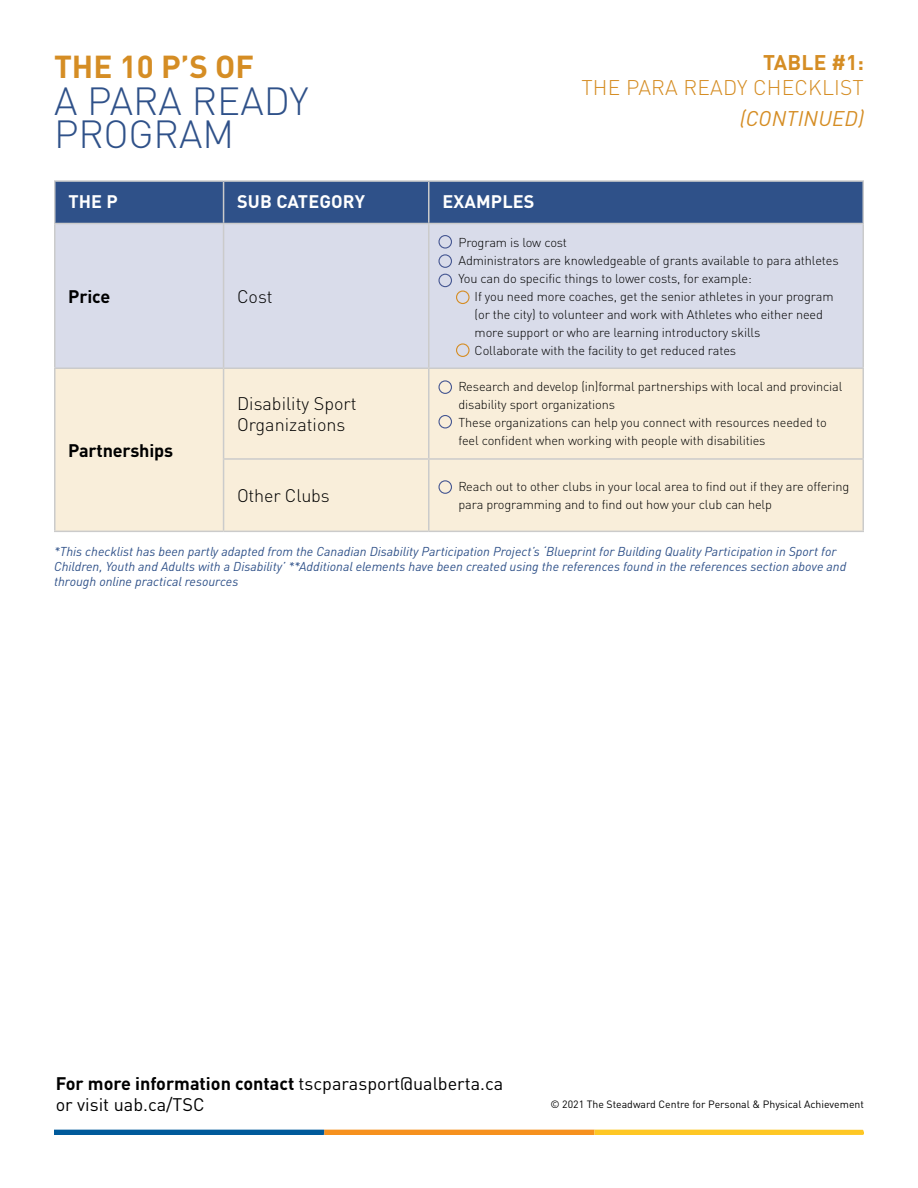
<style>
.page{position:relative;width:918px;height:1188px;background:#fff}
.page>*{position:absolute;margin:0;border:0;box-sizing:border-box;transform-origin:0 0}
.t1{font:300 38.7px/33.2px "DIN Pro";color:#2f5189}
.t2{font:700 31.35px "DIN Pro";color:#d58d24}
.t3{font:300 21px "DIN Pro";letter-spacing:.01em;color:#d58d24}
.t4{font:italic 21px "DIN Pro";letter-spacing:.01em;color:#d58d24}
.t5{font:700 21px "DIN Pro";letter-spacing:.01em;color:#d58d24}
.t6{font:18px/21.6px "DIN Pro";color:#000}
.t7{font:300 18px/21.6px "DIN Pro";color:#000}
.t8{font:700 18px "DIN Pro";letter-spacing:.01em;color:#fff}
.t9{font:700 18px "DIN Pro";letter-spacing:-.01em;color:#000}
.t10{font:300 12.75px/18px "DIN Pro";letter-spacing:-.01em;color:#000}
.t11{font:italic 12.75px/15.3px "DIN Pro";color:#2f5189}
.t12{font:10.5px "DIN Pro";color:#000}
.s1{font-weight:700}
</style>
<div class="page">
<svg style="left:54px;top:1130px;width:810px;height:5px;background:#a6904a"></svg>
<div style="left:56px;top:182px;width:806px;height:41px;background:#2f5189"></div>
<div style="left:56px;top:224px;width:806px;height:143px;background:#d9dcea"></div>
<div style="left:56px;top:369px;width:806px;height:162px;background:#f9eeda"></div>
<hr style="left:54px;top:180px;width:170px;height:2px;background:#cbcbcb">
<hr style="left:54px;top:182px;width:2px;height:41px;background:#cbcbcb">
<hr style="left:224px;top:180px;width:205px;height:2px;background:#cbcbcb">
<hr style="left:223px;top:182px;width:1px;height:41px;background:#cbcbcb">
<hr style="left:429px;top:180px;width:435px;height:2px;background:#cbcbcb">
<hr style="left:428px;top:182px;width:2px;height:41px;background:#cbcbcb">
<hr style="left:862px;top:182px;width:2px;height:41px;background:#cbcbcb">
<hr style="left:54px;top:223px;width:170px;height:1px;background:#cbcbcb">
<hr style="left:54px;top:224px;width:2px;height:143px;background:#cbcbcb">
<hr style="left:224px;top:223px;width:205px;height:1px;background:#cbcbcb">
<hr style="left:223px;top:224px;width:1px;height:143px;background:#cbcbcb">
<hr style="left:429px;top:223px;width:435px;height:1px;background:#cbcbcb">
<hr style="left:428px;top:224px;width:2px;height:143px;background:#cbcbcb">
<hr style="left:862px;top:224px;width:2px;height:143px;background:#cbcbcb">
<hr style="left:54px;top:367px;width:170px;height:2px;background:#cbcbcb">
<hr style="left:54px;top:369px;width:2px;height:90px;background:#cbcbcb">
<hr style="left:224px;top:367px;width:205px;height:2px;background:#cbcbcb">
<hr style="left:223px;top:369px;width:1px;height:89px;background:#cbcbcb">
<hr style="left:429px;top:367px;width:435px;height:2px;background:#cbcbcb">
<hr style="left:428px;top:369px;width:2px;height:89px;background:#cbcbcb">
<hr style="left:862px;top:369px;width:2px;height:89px;background:#cbcbcb">
<hr style="left:54px;top:459px;width:2px;height:72px;background:#cbcbcb">
<hr style="left:223px;top:458px;width:206px;height:2px;background:#cbcbcb">
<hr style="left:223px;top:460px;width:1px;height:71px;background:#cbcbcb">
<hr style="left:429px;top:458px;width:435px;height:2px;background:#cbcbcb">
<hr style="left:428px;top:460px;width:2px;height:71px;background:#cbcbcb">
<hr style="left:862px;top:460px;width:2px;height:71px;background:#cbcbcb">
<hr style="left:54px;top:531px;width:170px;height:1px;background:#cbcbcb">
<hr style="left:224px;top:531px;width:205px;height:1px;background:#cbcbcb">
<hr style="left:429px;top:531px;width:435px;height:1px;background:#cbcbcb">
<div style="left:438px;top:235px;width:14px;height:14px;border:1px solid #465792;border-radius:50%"></div>
<div style="left:438px;top:254px;width:14px;height:14px;border:1px solid #465792;border-radius:50%"></div>
<div style="left:438px;top:274px;width:14px;height:13px;border:1px solid #465792;border-radius:50%"></div>
<div style="left:438px;top:380px;width:14px;height:14px;border:1px solid #465792;border-radius:50%"></div>
<div style="left:438px;top:415px;width:14px;height:14px;border:1px solid #465792;border-radius:50%"></div>
<div style="left:438px;top:480px;width:14px;height:14px;border:1px solid #465792;border-radius:50%"></div>
<div style="left:456px;top:291px;width:14px;height:13px;border:1px solid #d58d24;border-radius:50%"></div>
<div style="left:456px;top:343px;width:14px;height:14px;border:1px solid #d58d24;border-radius:50%"></div>
<h2 class="t2" style="left:54px;top:41px;width:201px">THE 10 P’S OF</h2>
<h1 class="t1" style="left:54px;top:81px;width:256px">A PARA READY<br>PROGRAM</h1>
<h3 class="t8" style="left:68px;top:187px;width:51px">THE P</h3>
<h3 class="t8" style="left:237px;top:187px;width:129px">SUB CATEGORY</h3>
<h3 class="t8" style="left:442px;top:187px;width:94px">EXAMPLES</h3>
<h3 class="t5" style="left:763px;top:45px;width:102px">TABLE #1:</h3>
<h3 class="t3" style="left:581px;top:71px;width:284px">THE PARA READY CHECKLIST</h3>
<h3 class="t4" style="left:740px;top:102px;width:126px">(CONTINUED)</h3>
<h3 class="t9" style="left:68px;top:281px;width:43px">Price</h3>
<h3 class="t7" style="left:237px;top:284px;width:37px">Cost</h3>
<h3 class="t9" style="left:68px;top:435px;width:106px">Partnerships</h3>
<h3 class="t7" style="left:237px;top:391px;width:121px">Disability Sport<br>Organizations</h3>
<p class="t10" style="left:458px;top:232px;width:382px">Program is low cost<br>Administrators are knowledgeable of grants available to para athletes<br>You can do specific things to lower costs, for example:</p>
<p class="t10" style="left:475px;top:286px;width:360px">If you need more coaches, get the senior athletes in your program (or the city) to volunteer and work with Athletes who either need more support or who are learning introductory skills<br>Collaborate with the facility to get reduced rates</p>
<p class="t10" style="left:458px;top:377px;width:385px">Research and develop (in)formal partnerships with local and provincial disability sport organizations<br>These organizations can help you connect with resources needed to feel confident when working with people with disabilities</p>
<h3 class="t7" style="left:237px;top:483px;width:94px">Other Clubs</h3>
<p class="t10" style="left:458px;top:476px;width:392px">Reach out to other clubs in your local area to find out if they are offering para programming and to find out how your club can help</p>
<p class="t11" style="left:54px;top:542px;width:794px">*This checklist has been partly adapted from the Canadian Disability Participation Project’s ‘Blueprint for Building Quality Participation in Sport for<br>Children, Youth and Adults with a Disability’ **Additional elements have been created using the references found in the references section above and through online practical resources</p>
<h3 class="t6" style="left:56px;top:1071px;width:449px"><span class="s1">For more information contact</span> tscparasport@ualberta.ca or visit uab.ca/TSC</h3>
<p class="t12" style="left:550px;top:1096px;width:315px">© 2021 The Steadward Centre for Personal &amp; Physical Achievement</p>
</div>
